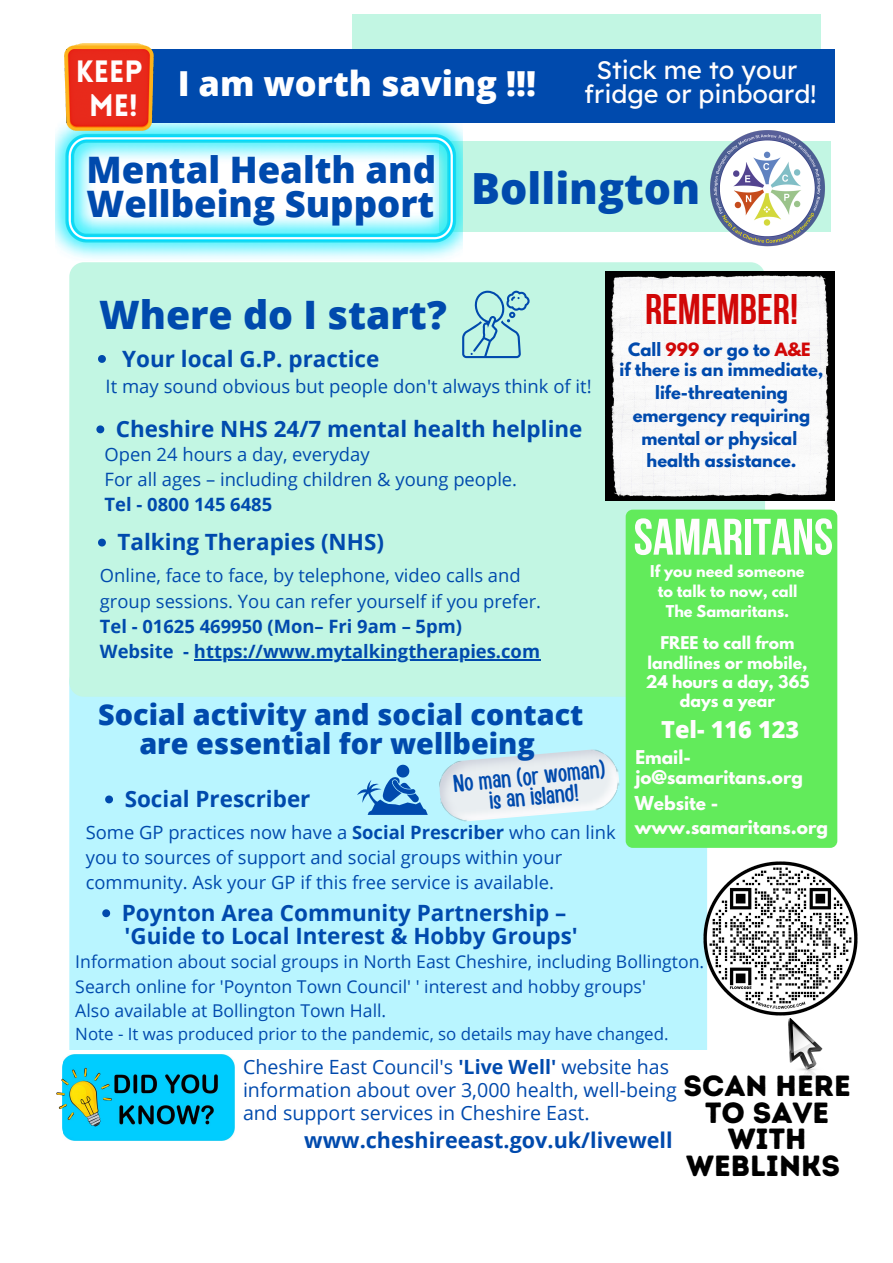
<style>
.page{position:relative;width:893px;height:1263px;background:#fff}
.page>*{position:absolute;margin:0;border:0;box-sizing:border-box;transform-origin:0 0}
.t1{font:51.3px "Bebas Neue Cyrillic";color:#fffdfd}
.t2{font:800 42.97px "Open Sans";color:#004aad}
.t3{font:42.67px "Bebas Neue Cyrillic";color:#d10707}
.t4{font:800 39.15px "Open Sans";color:#004aad}
.t5{font:800 36.53px/34px "Open Sans";color:#004aad}
.t6{font:800 34.5px "Open Sans";color:#fff}
.t7{font:900 30.15px "Lovelo";color:#fffdfd}
.t8{font:29.25px/26.5px "Intro Rust Base";color:#000;text-align:center}
.t9{font:800 28.8px/29.4px "Open Sans";color:#004aad;text-align:center}
.t10{font:25.28px "Lexend Deca";color:#fffdfd}
.t11{font:24.15px "Handy Casual Condensed";color:#004aad}
.t12{font:800 23.55px "Open Sans";color:#fffdfd}
.t13{font:700 22.42px "Open Sans";color:#004aad}
.t14{font:700 21.52px "Open Sans";color:#004aad}
.t15{font:19.58px/23px "Open Sans";color:#004aad}
.t16{font:18.52px "Open Sans";color:#004aad}
.t17{font:18.38px/25.3px "Open Sans";color:#004aad}
.t18{font:700 18.38px "Open Sans";color:#004aad}
.t19{font:17.62px "Open Sans";color:#004aad}
.t20{font:700 17.02px "League Spartan";color:#fffdfd}
.t21{font:16.88px "Open Sans";color:#004aad}
.t22{font:700 16.88px "League Spartan";color:#fffdfd}
.t23{font:700 16.27px/22.7px "League Spartan";color:#004aad;text-align:center}
.t24{font:700 15.6px/19.1px "League Spartan";color:#fff;text-align:center}
.t25{font:700 14.48px "League Spartan";color:#fff}
.s1{color:#d10707}
.s2{font-weight:700}
</style>
<div class="page">
<div style="left:439px;top:141px;width:391px;height:90px;background:#c2f6e3"></div>
<div style="left:352px;top:15px;width:469px;height:108px;background:#c2f6e3"></div>
<img style="left:56px;top:123px;width:406px;height:136px">
<div style="left:66px;top:50px;width:768px;height:73px;background:#004aad"></div>
<div style="left:69px;top:686px;width:638px;height:364px;background:#b9f5ff"></div>
<div style="left:69px;top:262px;width:696px;height:435px;background:#c2f6e3;border-radius:14px"></div>
<svg style="left:462px;top:291px;width:68px;height:67px"></svg>
<img style="left:63px;top:1054px;width:171px;height:86px">
<img style="left:56px;top:1063px;width:7px;height:69px">
<img style="left:437px;top:747px;width:184px;height:76px">
<img style="left:605px;top:271px;width:229px;height:230px">
<svg style="left:357px;top:742px;width:78px;height:73px;background:#8dcceb"></svg>
<img style="left:65px;top:43px;width:89px;height:87px">
<hr style="left:194px;top:659px;width:346px;height:2px;background:#004aad">
<div style="left:625px;top:510px;width:212px;height:338px;background:#62eb5b;border-radius:7px"></div>
<img style="left:788px;top:1018px;width:35px;height:59px">
<img style="left:707px;top:130px;width:120px;height:117px">
<img style="left:700px;top:859px;width:158px;height:159px">
<svg style="left:98px;top:355px;width:8px;height:8px"></svg>
<svg style="left:96px;top:425px;width:8px;height:8px"></svg>
<svg style="left:102px;top:909px;width:8px;height:8px"></svg>
<svg style="left:105px;top:795px;width:8px;height:8px"></svg>
<svg style="left:98px;top:539px;width:8px;height:7px"></svg>
<p class="t7" style="left:76px;top:59px;width:68px">KEEP</p>
<p class="t7" style="left:89px;top:93px;width:50px">ME!</p>
<p class="t6" style="left:178px;top:59px;width:360px">I am worth saving !!!</p>
<p class="t10" style="left:596px;top:53px;width:202px">Stick me to your</p>
<p class="t10" style="left:584px;top:78px;width:234px">fridge or pinboard!</p>
<p class="t5" style="left:87px;top:152px;width:351px">Mental Health and<br>Wellbeing Support</p>
<p class="t2" style="left:471px;top:158px;width:230px">Bollington</p>
<p class="t4" style="left:99px;top:287px;width:349px">Where do I start?</p>
<p class="t13" style="left:122px;top:343px;width:259px">Your local G.P. practice</p>
<p class="t16" style="left:106px;top:373px;width:488px">It may sound obvious but people don't always think of it!</p>
<p class="t13" style="left:116px;top:413px;width:468px">Cheshire NHS 24/7 mental health helpline</p>
<p class="t17" style="left:105px;top:441px;width:267px">Open 24 hours a day, everyday</p>
<p class="t17" style="left:105px;top:466px;width:414px">For all ages – including children &amp; young people.</p>
<p class="t18" style="left:105px;top:492px;width:169px">Tel - 0800 145 6485</p>
<p class="t3" style="left:645px;top:292px;width:155px">REMEMBER!</p>
<p class="t23" style="left:628px;top:340px;width:184px">Call <span class="s1">999</span> or go to <span class="s1">A&amp;E</span></p>
<p class="t23" style="left:619px;top:360px;width:206px">if there is an immediate, life-threatening emergency requiring mental or physical</p>
<p class="t23" style="left:646px;top:451px;width:151px">health assistance.</p>
<p class="t13" style="left:118px;top:526px;width:268px">Talking Therapies (NHS)</p>
<p class="t17" style="left:100px;top:563px;width:422px">Online, face to face, by telephone, video calls and</p>
<p class="t17" style="left:100px;top:588px;width:443px">group sessions. You can refer yourself if you prefer.</p>
<p class="t18" style="left:100px;top:613px;width:364px">Tel - 01625 469950 (Mon– Fri 9am – 5pm)</p>
<p class="t18" style="left:100px;top:639px;width:442px">Website - https://www.mytalkingtherapies.com</p>
<p class="t9" style="left:98px;top:699px;width:487px">Social activity and social contact are essential for wellbeing</p>
<p class="t11" style="left:452px;top:767px;width:154px;rotate:-5deg">No man (or woman)</p>
<p class="t11" style="left:488px;top:784px;width:92px;rotate:-5deg">is an island!</p>
<p class="t13" style="left:125px;top:783px;width:187px">Social Prescriber</p>
<p class="t17" style="left:86px;top:819px;width:531px">Some GP practices now have a <span class="s2">Social Prescriber</span> who can link you to sources of support and social groups within your community. Ask your GP if this free service is available.</p>
<p class="t13" style="left:122px;top:897px;width:446px">Poynton Area Community Partnership –</p>
<p class="t13" style="left:124px;top:920px;width:455px">'Guide to Local Interest &amp; Hobby Groups'</p>
<p class="t1" style="left:633px;top:516px;width:201px">SAMARITANS</p>
<p class="t25" style="left:650px;top:564px;width:156px">If you need someone</p>
<p class="t25" style="left:657px;top:584px;width:141px">to talk to now, call</p>
<p class="t25" style="left:666px;top:604px;width:125px">The Samaritans.</p>
<p class="t24" style="left:645px;top:636px;width:165px">FREE to call from landlines or mobile,<br>24 hours a day, 365 days a year</p>
<p class="t12" style="left:661px;top:713px;width:140px">Tel- 116 123</p>
<p class="t22" style="left:635px;top:749px;width:57px">Email-</p>
<p class="t22" style="left:635px;top:769px;width:169px">jo@samaritans.org</p>
<p class="t20" style="left:635px;top:795px;width:85px">Website -</p>
<p class="t20" style="left:635px;top:819px;width:195px">www.samaritans.org</p>
<p class="t19" style="left:75px;top:949px;width:630px">Information about social groups in North East Cheshire, including Bollington.</p>
<p class="t19" style="left:75px;top:974px;width:572px">Search online for 'Poynton Town Council' ' interest and hobby groups'</p>
<p class="t19" style="left:75px;top:998px;width:312px">Also available at Bollington Town Hall.</p>
<p class="t21" style="left:75px;top:1022px;width:595px">Note - It was produced prior to the pandemic, so details may have changed.</p>
<p class="t15" style="left:243px;top:1055px;width:435px">Cheshire East Council's <span class="s2">'Live Well'</span> website has information about over 3,000 health, well-being</p>
<p class="t15" style="left:243px;top:1101px;width:348px">and support services in Cheshire East.</p>
<p class="t14" style="left:304px;top:1125px;width:370px">www.cheshireeast.gov.uk/livewell</p>
<p class="t8" style="left:683px;top:1073px;width:169px">SCAN HERE<br>TO SAVE<br>WITH<br>WEBLINKS</p>
</div>
